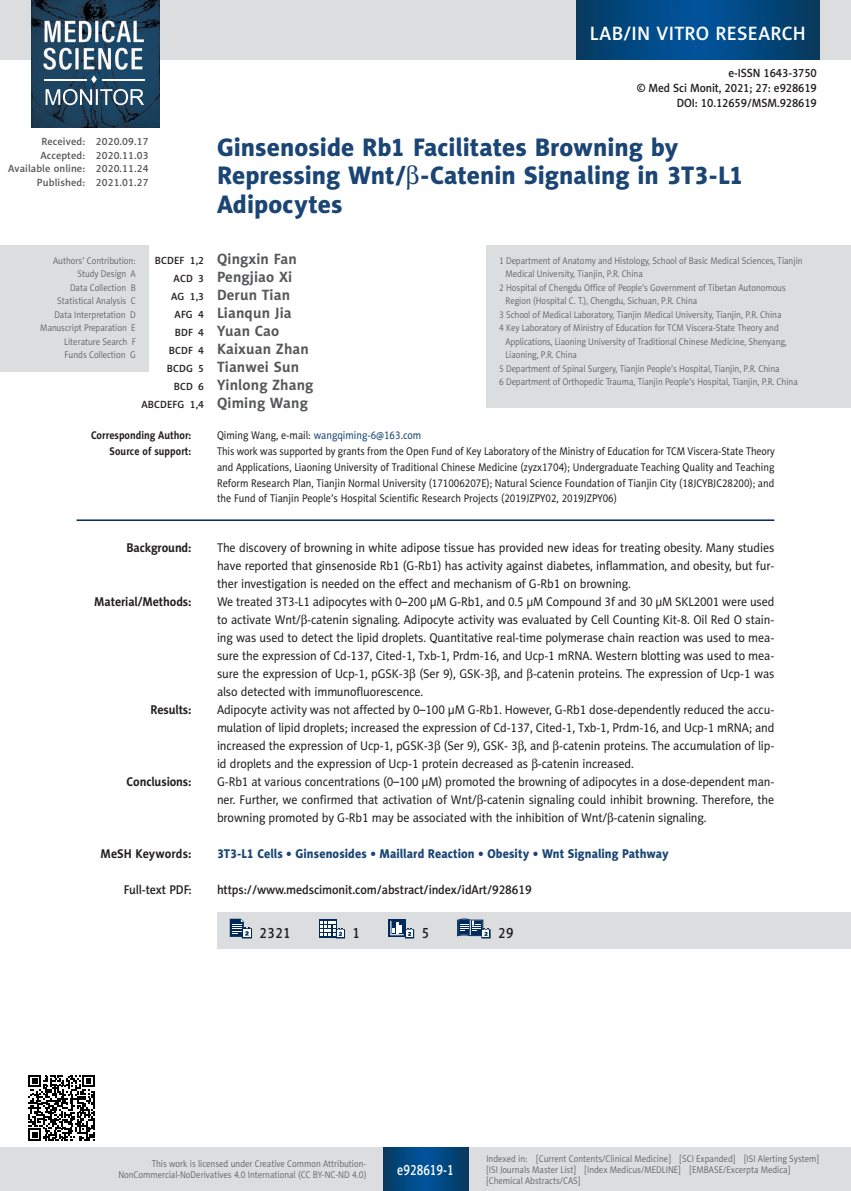
<style>
.page{position:relative;width:851px;height:1191px;background:#fff}
.page>*{position:absolute;margin:0;border:0;box-sizing:border-box;transform-origin:0 0}
.MSM_Tytul{font:25.5px/28.5px "Naomi Sans EFN Heavy";color:#1a4574}
.t1{font:19.5px "Naomi Sans EFN Medium";letter-spacing:.015em;color:#fff}
.MSM_Autorzy{font:700 15px "Naomi Sans EFN";letter-spacing:.01em;color:#57585a}
.MSM_e-PAGINA{font:15px "Naomi Sans EFN Medium";color:#fff;scale:.8 1}
.MSM_dane{font:15px "Naomi Sans EFN Medium";letter-spacing:.03em;color:#231f20;scale:.9 1}
.MSM_Summary_body{font:12.75px/18px "Naomi Sans EFN";letter-spacing:-.01em;color:#231f20;text-align:justify;scale:.95 1}
.MSM_keywords{font:12.75px "Naomi Sans EFN Heavy";letter-spacing:.005em;color:#1a4574;scale:.95 1}
.MSM_full_text_pdf{font:12.75px "Naomi Sans EFN Medium";letter-spacing:-.01em;color:#231f20;scale:.95 1}
.MSM_Summary_body-2{font:700 12.75px "Naomi Sans EFN";letter-spacing:-.01em;color:#231f20;scale:.95 1}
.MSM_keywords-2{font:700 12.75px "Naomi Sans EFN";letter-spacing:.005em;color:#231f20;scale:.95 1}
.MSM_full_text_pdf-2{font:12px "Naomi Sans EFN Medium";letter-spacing:-.01em;color:#231f20;scale:.95 1}
.MSM_Support{font:11.25px/15.8px "Naomi Sans EFN";color:#231f20;text-align:justify;scale:.89 1}
.MSM_Adres{font:11.25px "Naomi Sans EFN";color:#1a4574;scale:.9 1}
.MSM_Adres-2{font:700 11.25px "Naomi Sans EFN";color:#231f20;scale:.9 1}
.MSM_Support-2{font:700 11.25px "Naomi Sans EFN";letter-spacing:.005em;color:#231f20;scale:.89 1}
.t2{font:10.5px "Naomi Sans EFN Medium";letter-spacing:.01em;color:#57585a}
.MSM_Autorzy-2{font:10.5px "Naomi Sans EFN Medium";letter-spacing:.01em;color:#231f20}
.MSM_Afiliacja{font:9.75px/13.5px "Naomi Sans EFN Light";color:#57585a;scale:.9 1}
.s1{font-family:"Standard Sym L"}
.s2{font-family:"Naomi Sans EFN Medium";font-weight:400;font-size:10.5px;color:#231f20}
.s3{font-family:"Naomi Sans EFN";font-weight:700;font-size:15px;color:#57585a}
.s4{color:#231f20}
</style>
<div class="page">
<div style="left:217px;top:912px;width:633px;height:36px;background:#dcdddf"></div>
<svg style="left:230px;top:918px;width:22px;height:20px"></svg>
<div style="left:319px;top:919px;width:17px;height:18px;background:#00295c"></div>
<svg style="left:320px;top:920px;width:25px;height:18px"></svg>
<div style="left:388px;top:919px;width:18px;height:18px;background:#00295c"></div>
<svg style="left:390px;top:921px;width:24px;height:17px"></svg>
<svg style="left:457px;top:918px;width:33px;height:20px"></svg>
<hr style="left:77px;top:519px;width:697px;height:2px;background:#00295c">
<div style="left:0;top:246px;width:148px;height:126px;background:#dcdddf"></div>
<div style="left:486px;top:246px;width:364px;height:162px;background:#dcdddf"></div>
<svg style="left:28px;top:1075px;width:67px;height:66px"></svg>
<div style="left:0;top:1148px;width:850px;height:43px;background:#dcdddf"></div>
<svg style="left:383px;top:1147px;width:85px;height:43px"></svg>
<div style="left:0;top:0;width:850px;height:60px;background:#dcdddf"></div>
<img style="left:32px;top:0;width:127px;height:128px">
<img style="left:45px;top:79px;width:41px;height:1px">
<img style="left:103px;top:79px;width:41px;height:1px">
<svg style="left:91px;top:75px;width:6px;height:8px"></svg>
<img style="left:46px;top:89px;width:98px;height:16px">
<svg style="left:576px;top:0;width:243px;height:60px"></svg>
<h2 class="t1" style="left:589px;top:22px;width:217px">LAB/IN VITRO RESEARCH</h2>
<p class="MSM_full_text_pdf-2" style="left:728px;top:66px;width:95px">e-ISSN 1643-3750</p>
<p class="MSM_full_text_pdf-2" style="left:636px;top:81px;width:191px">© Med Sci Monit, 2021; 27: e928619</p>
<p class="MSM_full_text_pdf-2" style="left:676px;top:96px;width:149px">DOI: 10.12659/MSM.928619</p>
<p class="MSM_Tytul" style="left:217px;top:132px;width:528px">Ginsenoside Rb1 Facilitates Browning by<br>Repressing Wnt/<span class="s1">b</span>-Catenin Signaling in 3T3-L1<br>Adipocytes</p>
<p class="MSM_Autorzy" style="left:155px;top:250px;width:143px"><span class="s2">BCDEF 1,2</span> Qingxin Fan</p>
<p class="MSM_Autorzy" style="left:173px;top:268px;width:120px"><span class="s2">ACD 3</span> Pengjiao Xi</p>
<p class="MSM_Autorzy" style="left:171px;top:286px;width:121px"><span class="s2">AG 1,3</span> Derun Tian</p>
<p class="MSM_Autorzy" style="left:174px;top:304px;width:119px"><span class="s2">AFG 4</span> Lianqun Jia</p>
<p class="MSM_Autorzy" style="left:175px;top:322px;width:106px"><span class="s2">BDF 4</span> Yuan Cao</p>
<p class="MSM_Autorzy" style="left:169px;top:340px;width:142px"><span class="s2">BCDF 4</span> Kaixuan Zhan</p>
<p class="MSM_Autorzy" style="left:167px;top:358px;width:134px"><span class="s2">BCDG 5</span> Tianwei Sun</p>
<p class="MSM_Autorzy" style="left:174px;top:376px;width:141px"><span class="s2">BCD 6</span> Yinlong Zhang</p>
<p class="MSM_Autorzy-2" style="left:141px;top:398px;width:168px">ABCDEFG 1,4 <span class="s3">Qiming Wang</span></p>
<p class="MSM_Adres-2" style="left:91px;top:429px;width:113px">Corresponding Author:</p>
<p class="MSM_Adres" style="left:217px;top:429px;width:228px"><span class="s4">Qiming Wang, e-mail:</span> wangqiming-6@163.com</p>
<p class="MSM_Support-2" style="left:110px;top:445px;width:93px">Source of support:</p>
<p class="MSM_Support" style="left:217px;top:443px;width:628px">This work was supported by grants from the Open Fund of Key Laboratory of the Ministry of Education for TCM Viscera-State Theory and Applications, Liaoning University of Traditional Chinese Medicine (zyzx1704); Undergraduate Teaching Quality and Teaching Reform Research Plan, Tianjin Normal University (171006207E); Natural Science Foundation of Tianjin City (18JCYBJC28200); and the Fund of Tianjin People’s Hospital Scientific Research Projects (2019JZPY02, 2019JZPY06)</p>
<p class="MSM_Summary_body-2" style="left:126px;top:540px;width:70px">Background:</p>
<p class="MSM_Summary_body" style="left:217px;top:539px;width:588px">The discovery of browning in white adipose tissue has provided new ideas for treating obesity. Many studies have reported that ginsenoside Rb1 (G-Rb1) has activity against diabetes, inflammation, and obesity, but fur&shy;ther investigation is needed on the effect and mechanism of G-Rb1 on browning.</p>
<p class="MSM_Summary_body-2" style="left:94px;top:594px;width:104px">Material/Methods:</p>
<p class="MSM_Summary_body" style="left:217px;top:593px;width:588px">We treated 3T3-L1 adipocytes with 0–200 μM G-Rb1, and 0.5 μM Compound 3f and 30 μM SKL2001 were used to activate Wnt/<span class="s1">b</span>-catenin signaling. Adipocyte activity was evaluated by Cell Counting Kit-8. Oil Red O stain&shy;ing was used to detect the lipid droplets. Quantitative real-time polymerase chain reaction was used to mea&shy;sure the expression of Cd-137, Cited-1, Txb-1, Prdm-16, and Ucp-1 mRNA. Western blotting was used to mea&shy;sure the expression of Ucp-1, pGSK-3<span class="s1">b</span> (Ser 9), GSK-3<span class="s1">b</span>, and <span class="s1">b</span>-catenin proteins. The expression of Ucp-1 was also detected with immunofluorescence.</p>
<p class="MSM_Summary_body-2" style="left:150px;top:702px;width:45px">Results:</p>
<p class="MSM_Summary_body" style="left:217px;top:701px;width:588px">Adipocyte activity was not affected by 0–100 μM G-Rb1. However, G-Rb1 dose-dependently reduced the accu&shy;mulation of lipid droplets; increased the expression of Cd-137, Cited-1, Txb-1, Prdm-16, and Ucp-1 mRNA; and increased the expression of Ucp-1, pGSK-3<span class="s1">b</span> (Ser 9), GSK- 3<span class="s1">b</span>, and <span class="s1">b</span>-catenin proteins. The accumulation of lip&shy;id droplets and the expression of Ucp-1 protein decreased as <span class="s1">b</span>-catenin increased.</p>
<p class="MSM_Summary_body-2" style="left:127px;top:774px;width:70px">Conclusions:</p>
<p class="MSM_Summary_body" style="left:217px;top:773px;width:588px">G-Rb1 at various concentrations (0–100 μM) promoted the browning of adipocytes in a dose-dependent man&shy;ner. Further, we confirmed that activation of Wnt/<span class="s1">b</span>-catenin signaling could inhibit browning. Therefore, the browning promoted by G-Rb1 may be associated with the inhibition of Wnt/<span class="s1">b</span>-catenin signaling.</p>
<p class="MSM_keywords-2" style="left:100px;top:846px;width:97px">MeSH Keywords:</p>
<p class="MSM_keywords" style="left:217px;top:846px;width:477px">3T3-L1 Cells • Ginsenosides • Maillard Reaction • Obesity • Wnt Signaling Pathway</p>
<p class="MSM_full_text_pdf" style="left:124px;top:882px;width:73px">Full-text PDF:</p>
<p class="MSM_full_text_pdf" style="left:217px;top:882px;width:333px">https://www.medscimonit.com/abstract/index/idArt/928619</p>
<p class="t2" style="left:41px;top:136px;width:109px">Received: 2020.09.17</p>
<p class="t2" style="left:40px;top:149px;width:110px">Accepted: 2020.11.03</p>
<p class="t2" style="left:8px;top:163px;width:142px">Available online: 2020.11.24</p>
<p class="t2" style="left:37px;top:176px;width:113px">Published: 2021.01.27</p>
<p class="MSM_Afiliacja" style="left:53px;top:254px;width:93px">Authors’ Contribution:</p>
<p class="MSM_Afiliacja" style="left:77px;top:267px;width:66px">Study Design A</p>
<p class="MSM_Afiliacja" style="left:70px;top:281px;width:74px">Data Collection B</p>
<p class="MSM_Afiliacja" style="left:57px;top:294px;width:89px">Statistical Analysis C</p>
<p class="MSM_Afiliacja" style="left:54px;top:308px;width:92px">Data Interpretation D</p>
<p class="MSM_Afiliacja" style="left:40px;top:321px;width:107px">Manuscript Preparation E</p>
<p class="MSM_Afiliacja" style="left:64px;top:335px;width:81px">Literature Search F</p>
<p class="MSM_Afiliacja" style="left:65px;top:348px;width:80px">Funds Collection G</p>
<p class="MSM_Afiliacja" style="left:505px;top:254px;width:331px;text-indent:-6px">1 Department of Anatomy and Histology, School of Basic Medical Sciences, Tianjin<br>Medical University, Tianjin, P.R. China</p>
<p class="MSM_Afiliacja" style="left:505px;top:281px;width:313px;text-indent:-6px">2 Hospital of Chengdu Office of People’s Government of Tibetan Autonomous<br>Region (Hospital C. T.), Chengdu, Sichuan, P.R. China</p>
<p class="MSM_Afiliacja" style="left:499px;top:308px;width:315px">3 School of Medical Laboratory, Tianjin Medical University, Tianjin, P.R. China</p>
<p class="MSM_Afiliacja" style="left:505px;top:321px;width:314px;text-indent:-6px">4 Key Laboratory of Ministry of Education for TCM Viscera-State Theory and<br>Applications, Liaoning University of Traditional Chinese Medicine, Shenyang,<br>Liaoning, P.R. China</p>
<p class="MSM_Afiliacja" style="left:499px;top:362px;width:313px">5 Department of Spinal Surgery, Tianjin People’s Hospital, Tianjin, P.R. China</p>
<p class="MSM_Afiliacja" style="left:499px;top:375px;width:333px">6 Department of Orthopedic Trauma, Tianjin People’s Hospital, Tianjin, P.R. China</p>
<p class="MSM_dane" style="left:259px;top:924px;width:36px">2321</p>
<p class="MSM_dane" style="left:352px;top:924px;width:10px">1</p>
<p class="MSM_dane" style="left:421px;top:924px;width:10px">5</p>
<p class="MSM_dane" style="left:498px;top:924px;width:19px">29</p>
<p class="MSM_Afiliacja" style="left:118px;top:1158px;width:277px;line-height:11.2px;text-align:right">This work is licensed under Creative Common Attribution-<br>NonCommercial-NoDerivatives 4.0 International (CC BY-NC-ND 4.0)</p>
<p class="MSM_e-PAGINA" style="left:397px;top:1160px;width:72px">e928619-1</p>
<p class="MSM_Afiliacja" style="left:486px;top:1152px;width:371px;line-height:11.2px">Indexed in: [Current Contents/Clinical Medicine] [SCI Expanded] [ISI Alerting System] [ISI Journals Master List] [Index Medicus/MEDLINE] [EMBASE/Excerpta Medica] [Chemical Abstracts/CAS]</p>
</div>
